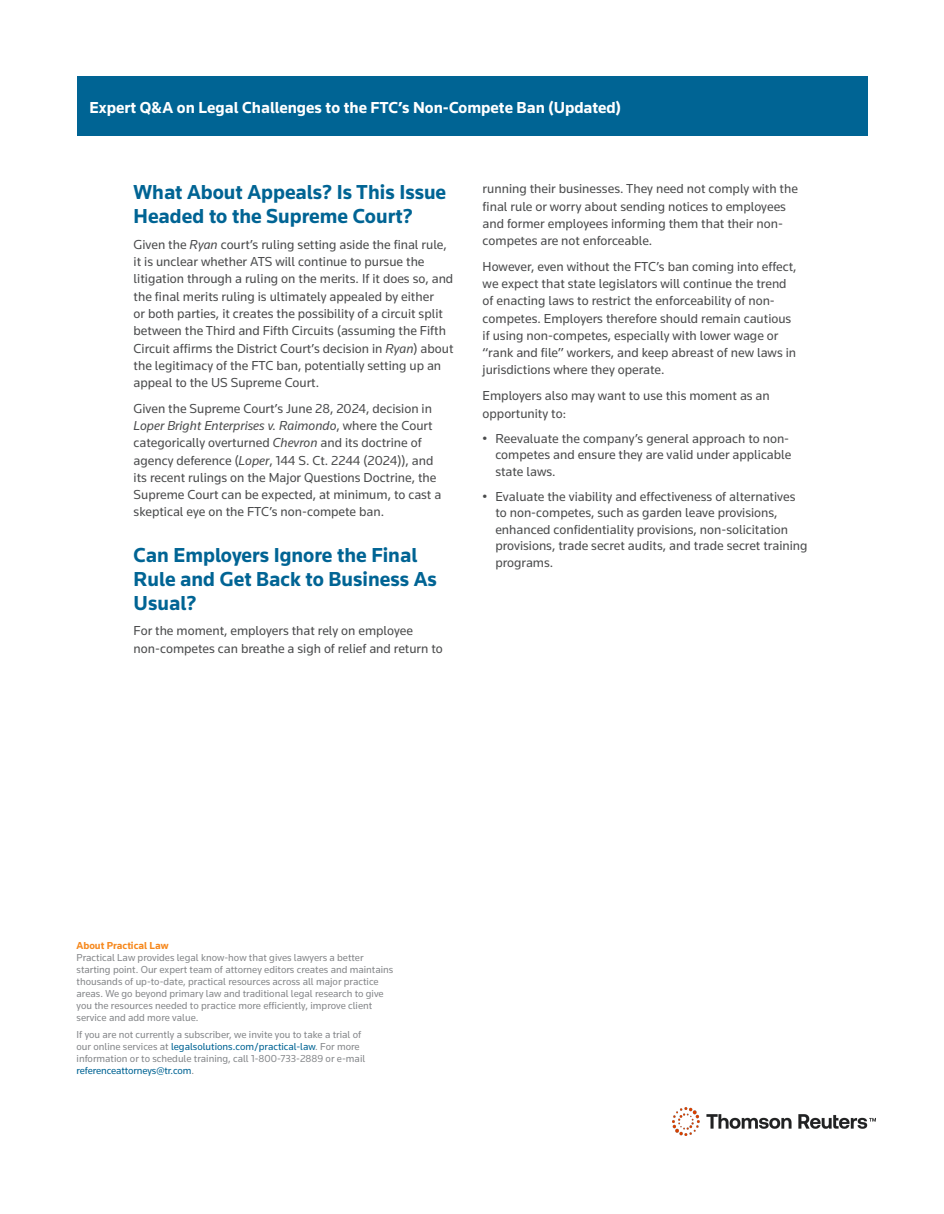
<style>
.page{position:relative;width:944px;height:1214px;background:#fff}
.page>*{position:absolute;margin:0;border:0;box-sizing:border-box;transform-origin:0 0}
.t1{font:700 21px/24px "Knowledge";color:#006494}
.t2{font:700 16.5px "Knowledge";color:#fff}
.t3{font:13.5px/17.2px "Knowledge";color:#4b4c4d}
.t4{font:10.5px/12px "Knowledge";color:#86888b}
.t5{font:700 10.5px "Knowledge";color:#f6891f}
.s1{font-style:italic}
.s2{color:#006494}
</style>
<div class="page">
<div style="left:77px;top:77px;width:790px;height:59px;background:#006494"></div>
<img style="left:672px;top:1107px;width:203px;height:28px">
<p class="t2" style="left:89px;top:97px;width:533px">Expert Q&amp;A on Legal Challenges to the FTC’s Non-Compete Ban (Updated)</p>
<h1 class="t1" style="left:134px;top:180px;width:314px">What About Appeals? Is This Issue<br>Headed to the Supreme Court?</h1>
<p class="t3" style="left:134px;top:236px;width:321px">Given the <span class="s1">Ryan</span> court’s ruling setting aside the final rule, it is unclear whether ATS will continue to pursue the litigation through a ruling on the merits. If it does so, and the final merits ruling is ultimately appealed by either<br>or both parties, it creates the possibility of a circuit split between the Third and Fifth Circuits (assuming the Fifth Circuit affirms the District Court’s decision in <span class="s1">Ryan</span>) about the legitimacy of the FTC ban, potentially setting up an appeal to the US Supreme Court.</p>
<p class="t3" style="left:134px;top:399px;width:309px">Given the Supreme Court’s June 28, 2024, decision in <span class="s1">Loper Bright Enterprises v. Raimondo</span>, where the Court categorically overturned <span class="s1">Chevron</span> and its doctrine of agency deference (<span class="s1">Loper</span>, 144 S. Ct. 2244 (2024)), and its recent rulings on the Major Questions Doctrine, the Supreme Court can be expected, at minimum, to cast a skeptical eye on the FTC’s non-compete ban.</p>
<h1 class="t1" style="left:134px;top:542px;width:305px">Can Employers Ignore the Final<br>Rule and Get Back to Business As<br>Usual?</h1>
<p class="t3" style="left:134px;top:622px;width:311px">For the moment, employers that rely on employee non-competes can breathe a sigh of relief and return to</p>
<p class="t3" style="left:482px;top:180px;width:317px">running their businesses. They need not comply with the final rule or worry about sending notices to employees and former employees informing them that their non&shy;competes are not enforceable.</p>
<p class="t3" style="left:482px;top:257px;width:315px">However, even without the FTC’s ban coming into effect, we expect that state legislators will continue the trend of enacting laws to restrict the enforceability of non&shy;competes. Employers therefore should remain cautious if using non-competes, especially with lower wage or “rank and file” workers, and keep abreast of new laws in jurisdictions where they operate.</p>
<p class="t3" style="left:482px;top:387px;width:289px">Employers also may want to use this moment as an opportunity to:</p>
<p class="t3" style="left:495px;top:429px;width:297px;line-height:16.5px;text-indent:-13px">• Reevaluate the company’s general approach to non&shy;competes and ensure they are valid under applicable state laws.</p>
<p class="t3" style="left:495px;top:487px;width:314px;line-height:16.5px;text-indent:-13px">• Evaluate the viability and effectiveness of alternatives to non-competes, such as garden leave provisions, enhanced confidentiality provisions, non-solicitation provisions, trade secret audits, and trade secret training programs.</p>
<p class="t5" style="left:77px;top:939px;width:93px">About Practical Law</p>
<p class="t4" style="left:77px;top:951px;width:318px">Practical Law provides legal know-how that gives lawyers a better starting point. Our expert team of attorney editors creates and maintains thousands of up-to-date, practical resources across all major practice areas. We go beyond primary law and traditional legal research to give you the resources needed to practice more efficiently, improve client service and add more value.</p>
<p class="t4" style="left:77px;top:1028px;width:290px">If you are not currently a subscriber, we invite you to take a trial of our online services at <span class="s2">legalsolutions.com/practical-law</span>. For more information or to schedule training, call 1-800-733-2889 or e-mail <span class="s2">referenceattorneys@tr.com</span>.</p>
</div>
